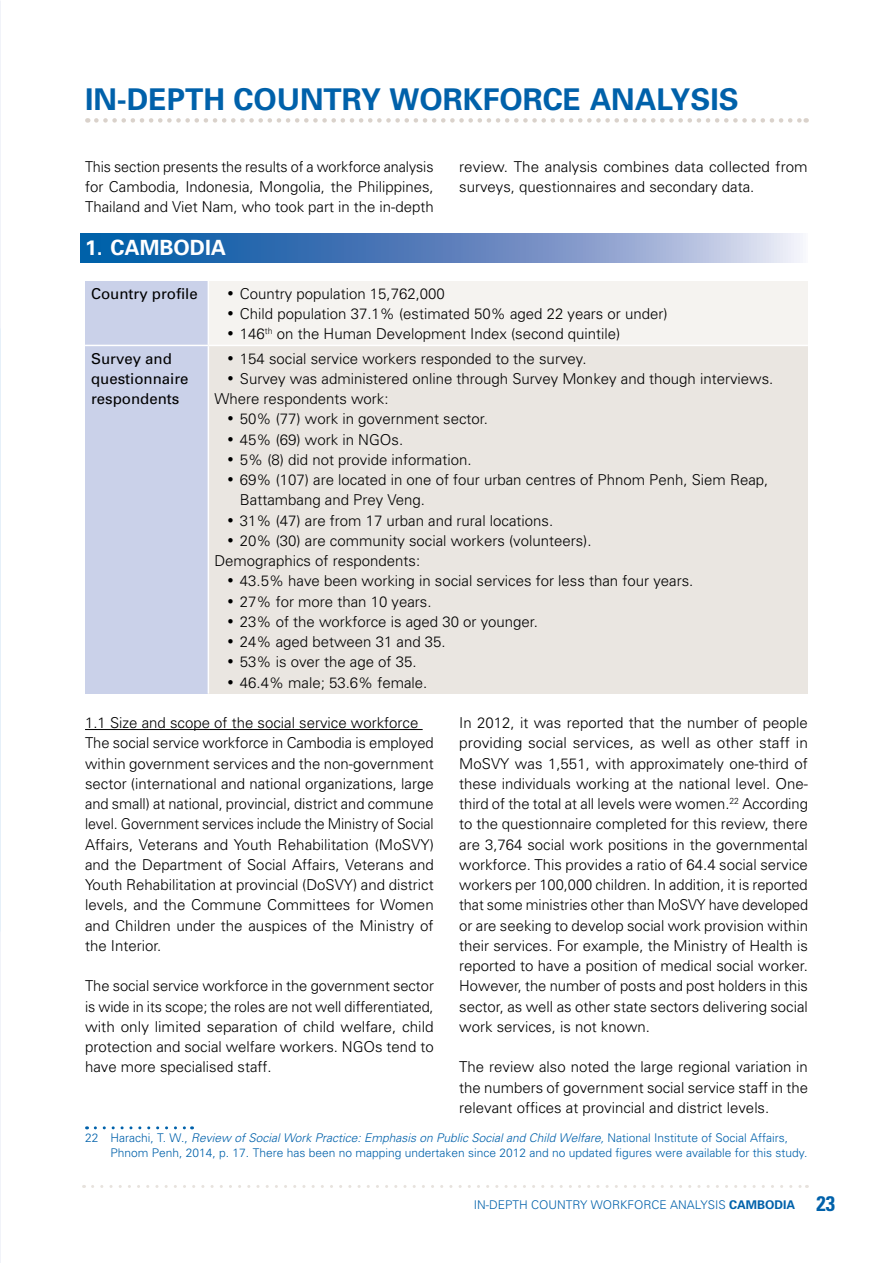
<style>
.page{position:relative;width:893px;height:1263px;background:#fff}
.page>*{position:absolute;margin:0;border:0;box-sizing:border-box;transform-origin:0 0}
.t1{font:700 30px "Univers";color:#0061aa}
.t2{font:700 21px "Univers";color:#fff}
.t3{font:300 15px/20.2px "Univers";color:#000}
.t4{font:300 15px/20.2px "Univers";color:#000;text-align:justify;scale:.96 1}
.t5{font:15px/20.2px "Univers";color:#000}
.t6{font:300 12px/14.4px "Univers";color:#0061aa}
.s1{font-style:italic}
.s2{font-weight:700}
.s3{font-weight:700;font-stretch:condensed;font-size:21px}
</style>
<div class="page">
<svg style="left:93px;top:1185px;width:714px;height:3px"></svg>
<svg style="left:96px;top:118px;width:711px;height:5px"></svg>
<svg style="left:95px;top:1126px;width:98px;height:3px"></svg>
<svg style="left:81px;top:233px;width:722px;height:30px;background:#628cc2"></svg>
<div style="left:85px;top:281px;width:123px;height:64px;background:#cad1e9"></div>
<div style="left:208px;top:281px;width:600px;height:64px;background:#f5f3f0"></div>
<div style="left:85px;top:345px;width:123px;height:349px;background:#cad1e9"></div>
<div style="left:208px;top:345px;width:600px;height:349px;background:#eae6e1"></div>
<hr style="left:208px;top:281px;width:1px;height:64px;background:#fff">
<hr style="left:85px;top:345px;width:123px;height:1px;background:#fff">
<hr style="left:208px;top:345px;width:600px;height:1px;background:#fff">
<hr style="left:208px;top:346px;width:1px;height:348px;background:#fff">
<hr style="left:85px;top:729px;width:338px;height:1px;background:#000">
<img style="left:0;top:328px;width:1px;height:604px">
<hr style="left:0;top:327px;width:1px;height:34px;background:#fff">
<hr style="left:0;top:898px;width:1px;height:34px;background:#fff">
<h1 class="t1" style="left:85px;top:80px;width:655px">IN-DEPTH COUNTRY WORKFORCE ANALYSIS</h1>
<p class="t4" style="left:85px;top:156px;width:365px">This section presents the results of a workforce analysis for Cambodia, Indonesia, Mongolia, the Philippines, Thailand and Viet Nam, who took part in the in-depth</p>
<p class="t3" style="left:459px;top:156px;width:350px">review. The analysis combines data collected from surveys, questionnaires and secondary data.</p>
<h2 class="t2" style="left:85px;top:234px;width:143px">1. CAMBODIA</h2>
<p class="t5" style="left:91px;top:283px;width:108px">Country profile</p>
<p class="t3" style="left:227px;top:283px;width:219px">• Country population 15,762,000</p>
<p class="t3" style="left:227px;top:303px;width:442px">• Child population 37.1% (estimated 50% aged 22 years or under)</p>
<p class="t3" style="left:227px;top:324px;width:395px">• 146<sup>th</sup> on the Human Development Index (second quintile)</p>
<p class="t5" style="left:91px;top:348px;width:99px">Survey and questionnaire respondents</p>
<p class="t3" style="left:227px;top:348px;width:361px">• 154 social service workers responded to the survey.</p>
<p class="t3" style="left:214px;top:368px;width:561px;text-indent:13px">• Survey was administered online through Survey Monkey and though interviews.<br>Where respondents work:</p>
<p class="t3" style="left:227px;top:408px;width:262px">• 50% (77) work in government sector.</p>
<p class="t3" style="left:227px;top:429px;width:178px">• 45% (69) work in NGOs.</p>
<p class="t3" style="left:227px;top:449px;width:246px">• 5% (8) did not provide information.</p>
<p class="t3" style="left:240px;top:469px;width:530px;text-indent:-13px">• 69% (107) are located in one of four urban centres of Phnom Penh, Siem Reap,<br>Battambang and Prey Veng.</p>
<p class="t3" style="left:227px;top:510px;width:328px">• 31% (47) are from 17 urban and rural locations.</p>
<p class="t3" style="left:214px;top:530px;width:379px;text-indent:13px">• 20% (30) are community social workers (volunteers).<br>Demographics of respondents:</p>
<p class="t3" style="left:227px;top:570px;width:468px">• 43.5% have been working in social services for less than four years.</p>
<p class="t3" style="left:227px;top:591px;width:206px">• 27% for more than 10 years.</p>
<p class="t3" style="left:227px;top:611px;width:312px">• 23% of the workforce is aged 30 or younger.</p>
<p class="t3" style="left:227px;top:631px;width:220px">• 24% aged between 31 and 35.</p>
<p class="t3" style="left:227px;top:651px;width:191px">• 53% is over the age of 35.</p>
<p class="t3" style="left:227px;top:672px;width:202px">• 46.4% male; 53.6% female.</p>
<p class="t3" style="left:85px;top:712px;width:350px">1.1 Size and scope of the social service workforce The social service workforce in Cambodia is employed within government services and the non-government sector (international and national organizations, large and small) at national, provincial, district and commune level. Government services include the Ministry of Social Affairs, Veterans and Youth Rehabilitation (MoSVY) and the Department of Social Affairs, Veterans and Youth Rehabilitation at provincial (DoSVY) and district levels, and the Commune Committees for Women and Children under the auspices of the Ministry of the Interior.</p>
<p class="t3" style="left:85px;top:975px;width:350px;text-align:justify">The social service workforce in the government sector is wide in its scope; the roles are not well differentiated, with only limited separation of child welfare, child protection and social welfare workers. NGOs tend to have more specialised staff.</p>
<p class="t3" style="left:459px;top:712px;width:350px;text-align:justify">In 2012, it was reported that the number of people providing social services, as well as other staff in MoSVY was 1,551, with approximately one-third of these individuals working at the national level. One&shy;third of the total at all levels were women.<sup>22</sup> According to the questionnaire completed for this review, there are 3,764 social work positions in the governmental workforce. This provides a ratio of 64.4 social service workers per 100,000 children. In addition, it is reported that some ministries other than MoSVY have developed or are seeking to develop social work provision within their services. For example, the Ministry of Health is reported to have a position of medical social worker.<br>However, the number of posts and post holders in this sector, as well as other state sectors delivering social work services, is not known.</p>
<p class="t3" style="left:459px;top:1056px;width:350px;text-align:justify">The review also noted the large regional variation in the numbers of government social service staff in the relevant offices at provincial and district levels.</p>
<p class="t6" style="left:111px;top:1130px;width:699px;text-indent:-26px">22 Harachi, T. W., <span class="s1">Review of Social Work Practice: Emphasis on Public Social and Child Welfare,</span> National Institute of Social Affairs,<br>Phnom Penh, 2014, p. 17. There has been no mapping undertaken since 2012 and no updated figures were available for this study.</p>
<p class="t6" style="left:474px;top:1197px;width:363px">IN-DEPTH COUNTRY WORKFORCE ANALYSIS <span class="s2">CAMBODIA</span> <span class="s3">23</span></p>
</div>
